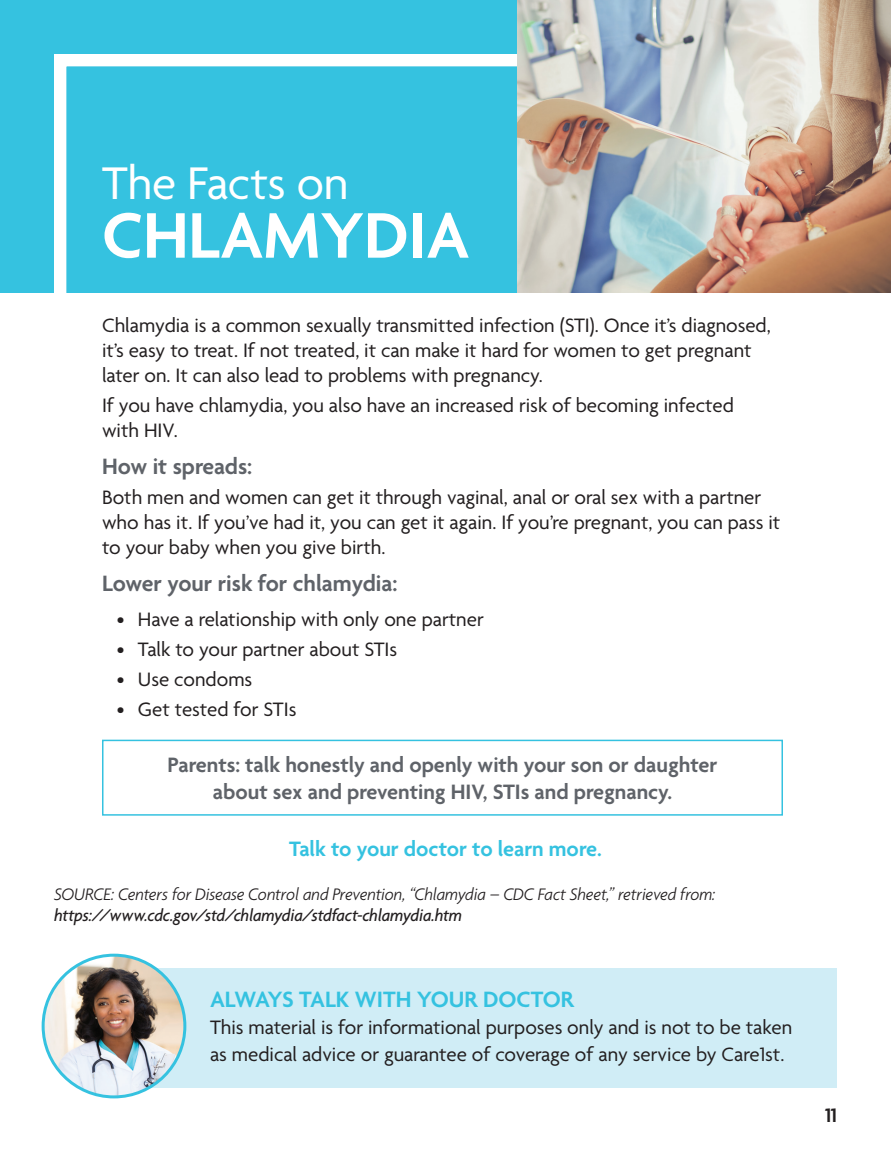
<style>
.page{position:relative;width:891px;height:1161px;background:#fff}
.page>*{position:absolute;margin:0;border:0;box-sizing:border-box;transform-origin:0 0}
.Header_Bold_Cond_32{font:600 69.75px "Agenda";letter-spacing:-.005em;color:#fff}
.Header_Bold_Cond_32-2{font:49.5px "Agenda";letter-spacing:-.005em;color:#fff}
.Bullets_Light_14-Aut{font:600 24px "Agenda";color:#5f6369}
.t1{font:600 24px "Agenda";color:#35c2e0}
.Bullets_Light_14-Aut-2{font:600 22.5px/27px "Agenda";color:#5f6369;text-align:center}
.Bullets_Light_14-Aut-3{font:600 22.5px "Agenda";color:#35c2e0}
.Bullets_Light_14-Aut-4{font:21px/25.2px "Agenda";color:#231f20}
.t2{font:600 21px "Agenda";color:#231f20}
.Source{font:italic 300 18px/21px "Agenda";letter-spacing:-.015em;color:#231f20;scale:.95 1}
.s1{font-weight:500}
</style>
<div class="page">
<div style="left:0;top:0;width:531px;height:292px;background:#35c2e0"></div>
<div style="left:105px;top:968px;width:732px;height:120px;background:#d0edf6"></div>
<img style="left:43px;top:955px;width:142px;height:142px;border-radius:71px">
<div style="left:42px;top:954px;width:144px;height:144px;border:3px solid #35c2e0;border-radius:50%"></div>
<div style="left:54px;top:54px;width:783px;height:288px;border:12px solid #fff"></div>
<img style="left:518px;top:0;width:373px;height:292px">
<div style="left:102px;top:740px;width:681px;height:76px;border:2px solid #35c2e0"></div>
<p class="Header_Bold_Cond_32-2" style="left:102px;top:156px;width:248px">The Facts on</p>
<p class="Header_Bold_Cond_32" style="left:102px;top:198px;width:369px">CHLAMYDIA</p>
<p class="Bullets_Light_14-Aut-4" style="left:102px;top:313px;width:670px">Chlamydia is a common sexually transmitted infection (STI). Once it’s diagnosed, it’s easy to treat. If not treated, it can make it hard for women to get pregnant later on. It can also lead to problems with pregnancy.</p>
<p class="Bullets_Light_14-Aut-4" style="left:102px;top:394px;width:633px">If you have chlamydia, you also have an increased risk of becoming infected with HIV.</p>
<p class="Bullets_Light_14-Aut" style="left:102px;top:453px;width:152px">How it spreads:</p>
<p class="Bullets_Light_14-Aut-4" style="left:102px;top:486px;width:680px">Both men and women can get it through vaginal, anal or oral sex with a partner who has it. If you’ve had it, you can get it again. If you’re pregnant, you can pass it to your baby when you give birth.</p>
<p class="Bullets_Light_14-Aut" style="left:102px;top:571px;width:297px">Lower your risk for chlamydia:</p>
<p class="Bullets_Light_14-Aut-4" style="left:117px;top:608px;width:368px">• Have a relationship with only one partner</p>
<p class="Bullets_Light_14-Aut-4" style="left:117px;top:638px;width:282px">• Talk to your partner about STIs</p>
<p class="Bullets_Light_14-Aut-4" style="left:117px;top:668px;width:137px">• Use condoms</p>
<p class="Bullets_Light_14-Aut-4" style="left:117px;top:698px;width:181px">• Get tested for STIs</p>
<p class="Bullets_Light_14-Aut-2" style="left:168px;top:752px;width:551px">Parents: talk honestly and openly with your son or daughter about sex and preventing HIV, STIs and pregnancy.</p>
<p class="Bullets_Light_14-Aut-3" style="left:289px;top:836px;width:314px">Talk to your doctor to learn more.</p>
<p class="Source" style="left:54px;top:884px;width:698px">SOURCE: Centers for Disease Control and Prevention, “Chlamydia – CDC Fact Sheet,” retrieved from: <span class="s1">https://www.cdc.gov/std/chlamydia/stdfact-chlamydia.htm</span></p>
<p class="t1" style="left:210px;top:987px;width:365px">ALWAYS TALK WITH YOUR DOCTOR</p>
<p class="Bullets_Light_14-Aut-4" style="left:210px;top:1015px;width:584px;line-height:27px">This material is for informational purposes only and is not to be taken as medical advice or guarantee of coverage of any service by Care1st.</p>
<p class="t2" style="left:825px;top:1104px;width:13px">11</p>
</div>
